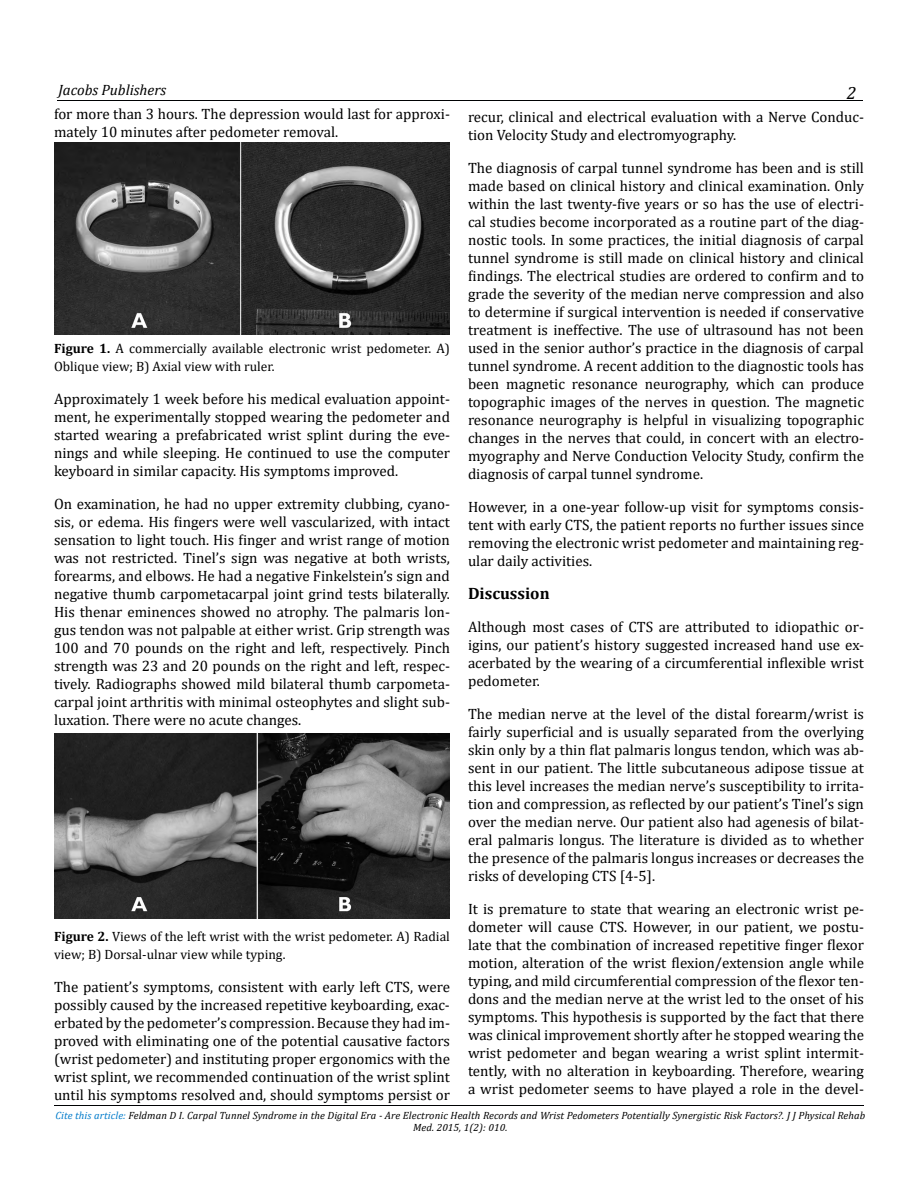
<style>
.page{position:relative;width:918px;height:1188px;background:#fff}
.page>*{position:absolute;margin:0;border:0;box-sizing:border-box;transform-origin:0 0}
.t1{font:italic 18px "Cambria";color:#000}
.t2{font:700 16.5px "Cambria";color:#000}
.t3{font:15px/18px "Cambria";color:#000;text-align:justify}
.t4{font:italic 15px "Cambria";color:#000}
.t5{font:13.5px/18px "Cambria";color:#000}
.t6{font:italic 10.5px/12px "Cambria";letter-spacing:.01em;color:#000;text-align:center}
.s1{font-weight:700}
.s2{color:#007bca}
.s3{color:#000001}
</style>
<div class="page">
<hr style="left:57px;top:101px;width:805px;height:1px;background:#000103">
<hr style="left:54px;top:1105px;width:810px;height:1px;background:#000103">
<img style="left:54px;top:143px;width:396px;height:192px">
<img style="left:54px;top:733px;width:396px;height:185px">
<p class="t4" style="left:58px;top:79px;width:109px">Jacobs Publishers</p>
<p class="t1" style="left:847px;top:80px;width:11px">2</p>
<p class="t3" style="left:54px;top:104px;width:398px">for more than 3 hours. The depression would last for approxi&shy;mately 10 minutes after pedometer removal.</p>
<p class="t5" style="left:54px;top:339px;width:398px"><span class="s1">Figure 1.</span> A commercially available electronic wrist pedometer. A)<br>Oblique view; B) Axial view with ruler.</p>
<p class="t3" style="left:54px;top:389px;width:398px">Approximately 1 week before his medical evaluation appoint&shy;ment, he experimentally stopped wearing the pedometer and started wearing a prefabricated wrist splint during the eve&shy;nings and while sleeping. He continued to use the computer keyboard in similar capacity. His symptoms improved.</p>
<p class="t3" style="left:54px;top:494px;width:398px">On examination, he had no upper extremity clubbing, cyano&shy;sis, or edema. His fingers were well vascularized, with intact sensation to light touch. His finger and wrist range of motion was not restricted. Tinel’s sign was negative at both wrists, forearms, and elbows. He had a negative Finkelstein’s sign and negative thumb carpometacarpal joint grind tests bilaterally.<br>His thenar eminences showed no atrophy. The palmaris lon&shy;gus tendon was not palpable at either wrist. Grip strength was 100 and 70 pounds on the right and left, respectively. Pinch strength was 23 and 20 pounds on the right and left, respec&shy;tively. Radiographs showed mild bilateral thumb carpometa&shy;carpal joint arthritis with minimal osteophytes and slight sub&shy;luxation. There were no acute changes.</p>
<p class="t5" style="left:54px;top:927px;width:397px"><span class="s1">Figure 2.</span> Views of the left wrist with the wrist pedometer. A) Radial view; B) Dorsal-ulnar view while typing.</p>
<p class="t3" style="left:54px;top:977px;width:398px">The patient’s symptoms, consistent with early left CTS, were possibly caused by the increased repetitive keyboarding, exac&shy;erbated by the pedometer’s compression. Because they had im&shy;proved with eliminating one of the potential causative factors (wrist pedometer) and instituting proper ergonomics with the wrist splint, we recommended continuation of the wrist splint until his symptoms resolved and, should symptoms persist or</p>
<p class="t3" style="left:468px;top:108px;width:397px">recur, clinical and electrical evaluation with a Nerve Conduc&shy;tion Velocity Study and electromyography.</p>
<p class="t3" style="left:468px;top:159px;width:398px">The diagnosis of carpal tunnel syndrome has been and is still made based on clinical history and clinical examination. Only within the last twenty-five years or so has the use of electri&shy;cal studies become incorporated as a routine part of the diag&shy;nostic tools. In some practices, the initial diagnosis of carpal tunnel syndrome is still made on clinical history and clinical findings. The electrical studies are ordered to confirm and to grade the severity of the median nerve compression and also to determine if surgical intervention is needed if conservative treatment is ineffective. The use of ultrasound has not been used in the senior author’s practice in the diagnosis of carpal tunnel syndrome. A recent addition to the diagnostic tools has been magnetic resonance neurography, which can produce topographic images of the nerves in question. The magnetic resonance neurography is helpful in visualizing topographic changes in the nerves that could, in concert with an electro&shy;myography and Nerve Conduction Velocity Study, confirm the diagnosis of carpal tunnel syndrome.</p>
<p class="t3" style="left:468px;top:498px;width:398px">However, in a one-year follow-up visit for symptoms consis&shy;tent with early CTS, the patient reports no further issues since removing the electronic wrist pedometer and maintaining reg&shy;ular daily activities.</p>
<p class="t2" style="left:468px;top:582px;width:83px">Discussion</p>
<p class="t3" style="left:468px;top:618px;width:398px">Although most cases of CTS are attributed to idiopathic or&shy;igins, our patient’s history suggested increased hand use ex&shy;acerbated by the wearing of a circumferential inflexible wrist pedometer.</p>
<p class="t3" style="left:468px;top:705px;width:398px">The median nerve at the level of the distal forearm/wrist is fairly superficial and is usually separated from the overlying skin only by a thin flat palmaris longus tendon, which was ab&shy;sent in our patient. The little subcutaneous adipose tissue at this level increases the median nerve’s susceptibility to irrita&shy;tion and compression, as reflected by our patient’s Tinel’s sign over the median nerve. Our patient also had agenesis of bilat&shy;eral palmaris longus. The literature is divided as to whether the presence of the palmaris longus increases or decreases the risks of developing CTS [4-5].</p>
<p class="t3" style="left:468px;top:900px;width:398px">It is premature to state that wearing an electronic wrist pe&shy;dometer will cause CTS. However, in our patient, we postu&shy;late that the combination of increased repetitive finger flexor motion, alteration of the wrist flexion/extension angle while typing, and mild circumferential compression of the flexor ten&shy;dons and the median nerve at the wrist led to the onset of his symptoms. This hypothesis is supported by the fact that there was clinical improvement shortly after he stopped wearing the wrist pedometer and began wearing a wrist splint intermit&shy;tently, with no alteration in keyboarding. Therefore, wearing a wrist pedometer seems to have played a role in the devel-</p>
<p class="t6" style="left:55px;top:1109px;width:811px"><span class="s2">Cite this article:</span> <span class="s3">Feldman D I</span>. Carpal Tunnel Syndrome in the Digital Era - Are Electronic Health Records and Wrist Pedometers Potentially Synergistic Risk Factors?. J J Physical Rehab<br>Med. 2015, 1(2): 010.</p>
</div>
